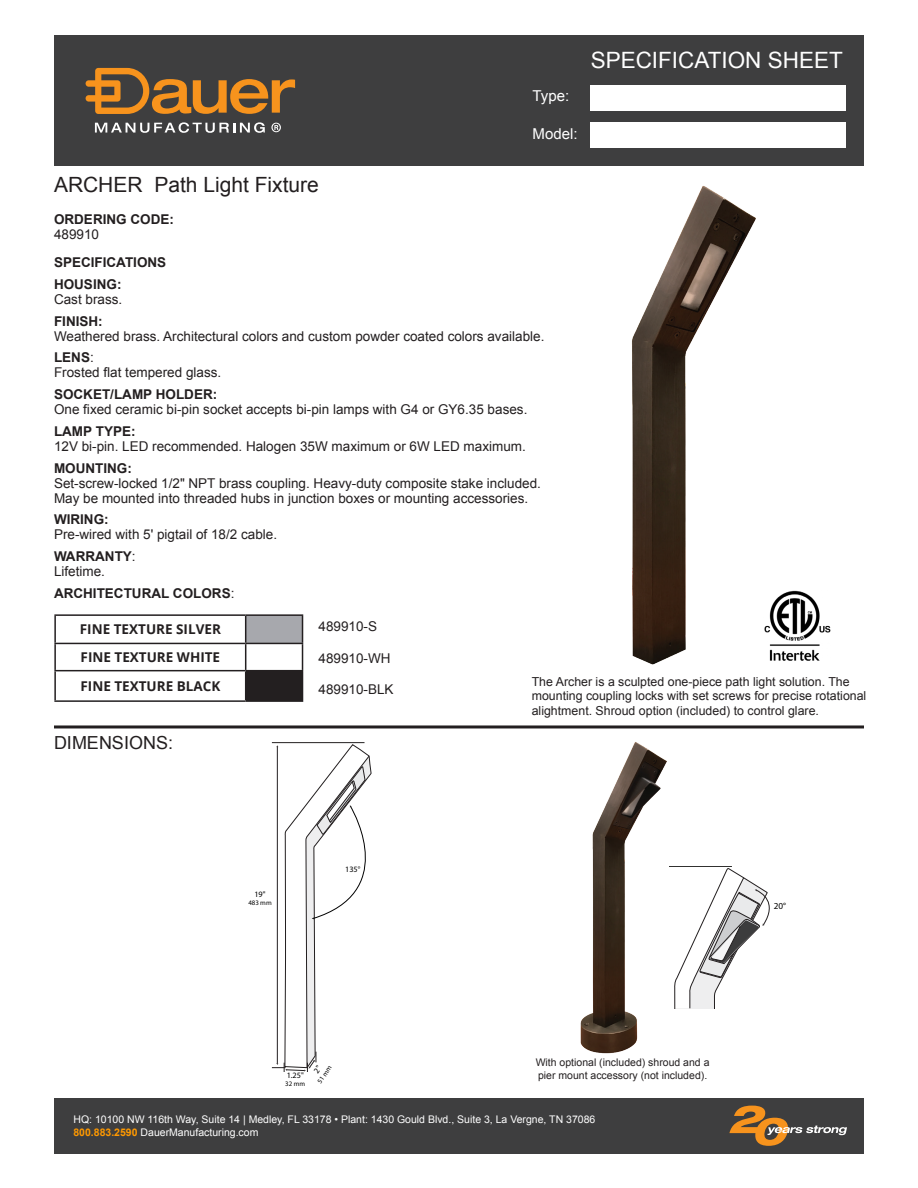
<style>
.page{position:relative;width:918px;height:1188px;background:#fff}
.page>*{position:absolute;margin:0;border:0;box-sizing:border-box;transform-origin:0 0}
.t1{font:22.5px "Arial";color:#fff}
.t2{font:21px "Arial";color:#231f20}
.t3{font:18px "Arial";color:#231f20}
.t4{font:17.4px "Myriad Pro";color:#050504}
.t5{font:15px "Arial";color:#fff}
.t6{font:13.5px/15px "Arial";color:#231f20}
.t7{font:700 13.5px "Open Sans";color:#231f20}
.t8{font:700 13.5px "Arial";color:#231f20}
.t9{font:12.3px/14.9px "Arial";color:#231f20}
.t10{font:10.5px "Arial";color:#fff}
.t11{font:10.5px/12.6px "Arial";color:#231f20}
.t12{font:9.15px "Myriad Pro";color:#050504}
.t13{font:8.25px "Myriad Pro";color:#000}
.t14{font:6.9px "Myriad Pro";color:#000}
.s1{font-weight:700}
.s2{font-weight:400}
.s3{font-weight:700;color:#f90}
</style>
<div class="page">
<hr style="left:54px;top:725px;width:810px;height:3px;background:#231f20">
<img style="left:632px;top:186px;width:199px;height:479px">
<hr style="left:272px;top:742px;width:93px;height:1px;background:#231f20">
<img style="left:484px;top:728px;width:253px;height:326px">
<svg style="left:674px;top:866px;width:96px;height:142px"></svg>
<hr style="left:670px;top:866px;width:62px;height:1px;background:#050504">
<div style="left:246px;top:615px;width:57px;height:28px;background:#a7a8ad"></div>
<div style="left:246px;top:671px;width:57px;height:30px;background:#231f20"></div>
<hr style="left:54px;top:614px;width:192px;height:2px;background:#231f20">
<hr style="left:54px;top:616px;width:2px;height:27px;background:#231f20">
<hr style="left:246px;top:614px;width:57px;height:2px;background:#231f20">
<hr style="left:54px;top:643px;width:192px;height:1px;background:#231f20">
<hr style="left:54px;top:644px;width:2px;height:26px;background:#231f20">
<hr style="left:246px;top:643px;width:57px;height:1px;background:#231f20">
<hr style="left:54px;top:670px;width:192px;height:1px;background:#231f20">
<hr style="left:54px;top:671px;width:2px;height:29px;background:#231f20">
<hr style="left:246px;top:670px;width:57px;height:1px;background:#231f20">
<svg style="left:245px;top:616px;width:1px;height:84px"></svg>
<svg style="left:302px;top:616px;width:1px;height:54px"></svg>
<hr style="left:54px;top:700px;width:192px;height:2px;background:#231f20">
<hr style="left:246px;top:700px;width:57px;height:2px;background:#231f20">
<div style="left:54px;top:35px;width:810px;height:131px;background:#3e3e3f"></div>
<div style="left:590px;top:85px;width:256px;height:25px;background:#fff"></div>
<div style="left:590px;top:123px;width:256px;height:25px;background:#fff"></div>
<svg style="left:95px;top:122px;width:170px;height:11px"></svg>
<svg style="left:271px;top:123px;width:10px;height:9px"></svg>
<svg style="left:86px;top:68px;width:209px;height:46px"></svg>
<div style="left:54px;top:1098px;width:810px;height:56px;background:#3e3e3f"></div>
<svg style="left:729px;top:1106px;width:118px;height:40px"></svg>
<img style="left:763px;top:591px;width:67px;height:70px">
<svg style="left:272px;top:745px;width:100px;height:327px"></svg>
<p class="t5" style="left:533px;top:86px;width:38px">Type:</p>
<p class="t1" style="left:591px;top:45px;width:254px">SPECIFICATION SHEET</p>
<p class="t2" style="left:54px;top:171px;width:266px">ARCHER Path Light Fixture</p>
<p class="t8" style="left:54px;top:210px;width:122px">ORDERING CODE:</p>
<p class="t6" style="left:54px;top:227px;width:47px">489910</p>
<p class="t8" style="left:54px;top:254px;width:114px">SPECIFICATIONS</p>
<p class="t6" style="left:54px;top:277px;width:70px"><span class="s1">HOUSING:<br></span>Cast brass.</p>
<p class="t6" style="left:54px;top:314px;width:492px"><span class="s1">FINISH:<br></span>Weathered brass. Architectural colors and custom powder coated colors available.</p>
<p class="t6" style="left:54px;top:350px;width:169px"><span class="s1">LENS</span>:<br>Frosted flat tempered glass.</p>
<p class="t6" style="left:54px;top:387px;width:475px"><span class="s1">SOCKET/LAMP HOLDER:<br></span>One fixed ceramic bi-pin socket accepts bi-pin lamps with G4 or GY6.35 bases.</p>
<p class="t6" style="left:54px;top:424px;width:473px"><span class="s1">LAMP TYPE:<br></span>12V bi-pin. LED recommended. Halogen 35W maximum or 6W LED maximum.</p>
<p class="t6" style="left:54px;top:461px;width:488px"><span class="s1">MOUNTING:<br></span>Set-screw-locked 1/2" NPT brass coupling. Heavy-duty composite stake included.<br>May be mounted into threaded hubs in junction boxes or mounting accessories.</p>
<p class="t6" style="left:54px;top:512px;width:225px"><span class="s1">WIRING:<br></span>Pre-wired with 5' pigtail of 18/2 cable.</p>
<p class="t6" style="left:54px;top:549px;width:83px"><span class="s1">WARRANTY</span>:<br>Lifetime.</p>
<p class="t8" style="left:54px;top:584px;width:182px">ARCHITECTURAL COLORS<span class="s2">:</span></p>
<p class="t7" style="left:80px;top:620px;width:143px">FINE TEXTURE SILVER</p>
<p class="t7" style="left:81px;top:648px;width:141px">FINE TEXTURE WHITE</p>
<p class="t7" style="left:80px;top:677px;width:141px">FINE TEXTURE BLACK</p>
<p class="t3" style="left:54px;top:731px;width:121px">DIMENSIONS:</p>
<p class="t13" style="left:254px;top:889px;width:13px">19"</p>
<p class="t14" style="left:248px;top:899px;width:25px">483 mm</p>
<p class="t6" style="left:319px;top:619px;width:60px">489910-S</p>
<p class="t6" style="left:319px;top:651px;width:74px">489910-WH</p>
<p class="t6" style="left:319px;top:682px;width:77px">489910-BLK</p>
<p class="t13" style="left:345px;top:864px;width:17px">135°</p>
<p class="t13" style="left:287px;top:1070px;width:19px">1.25"</p>
<p class="t14" style="left:285px;top:1080px;width:21px">32 mm</p>
<p class="t14" style="left:316px;top:1080px;width:21px;rotate:-55deg">51 mm</p>
<p class="t9" style="left:532px;top:674px;width:336px">The Archer is a sculpted one-piece path light solution. The mounting coupling locks with set screws for precise rotational alightment. Shroud option (included) to control glare.</p>
<p class="t11" style="left:536px;top:1056px;width:175px">With optional (included) shroud and a pier mount accessory (not included).</p>
<p class="t4" style="left:605px;top:1063px;width:61px">483 mm</p>
<p class="t12" style="left:774px;top:900px;width:14px">20°</p>
<p class="t10" style="left:73px;top:1113px;width:523px">HQ: 10100 NW 116th Way, Suite 14 | Medley, FL 33178 • Plant: 1430 Gould Blvd., Suite 3, La Vergne, TN 37086</p>
<p class="t10" style="left:73px;top:1125px;width:187px"><span class="s3">800.883.2590</span> DauerManufacturing.com</p>
</div>
